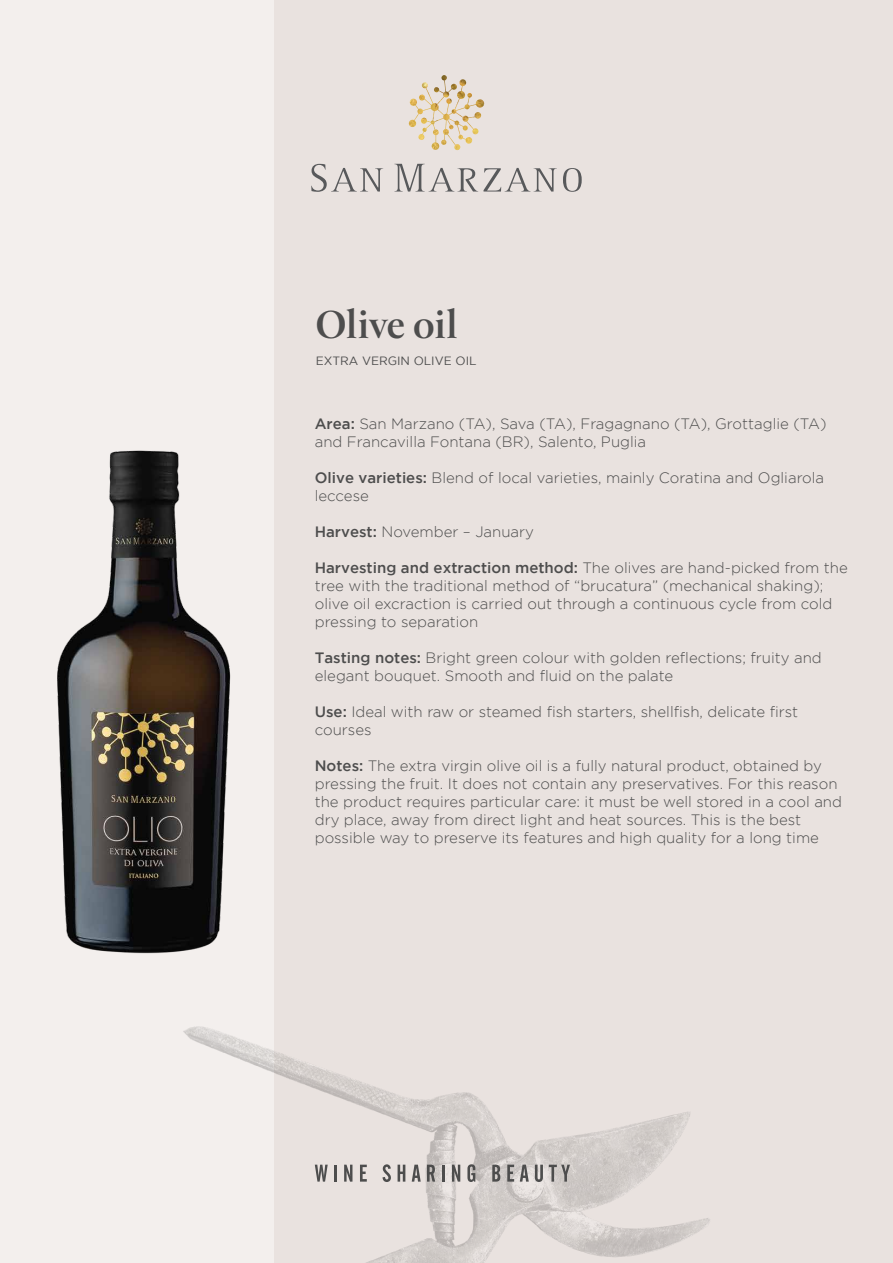
<style>
.page{position:relative;width:893px;height:1263px;background:#fff}
.page>*{position:absolute;margin:0;border:0;box-sizing:border-box;transform-origin:0 0}
.t1{font:600 40.5px "Pona Display";color:#4d4d4d}
.t2{font:300 15px/18px "Gotham";color:#4d4d4d}
.t3{font:12px "Gotham";color:#4d4d4d}
.s1{font-weight:500}
</style>
<div class="page">
<div style="left:275px;top:0;width:618px;height:1263px;background:#e9e2df"></div>
<div style="left:0;top:0;width:442px;height:1263px;background:linear-gradient(to right,#f6f3f2,#e8e1de)"></div>
<svg style="left:563px;top:168px;width:19px;height:24px"></svg>
<svg style="left:311px;top:164px;width:72px;height:28px"></svg>
<svg style="left:394px;top:164px;width:163px;height:28px"></svg>
<img style="left:409px;top:75px;width:51px;height:75px">
<img style="left:170px;top:1017px;width:540px;height:246px">
<svg style="left:315px;top:1165px;width:13px;height:16px"></svg>
<hr style="left:334px;top:1165px;width:3px;height:16px;background:#4d4d4d">
<svg style="left:344px;top:1165px;width:8px;height:16px"></svg>
<svg style="left:360px;top:1165px;width:7px;height:16px"></svg>
<svg style="left:383px;top:1164px;width:8px;height:18px"></svg>
<svg style="left:398px;top:1165px;width:7px;height:16px"></svg>
<svg style="left:412px;top:1165px;width:9px;height:16px"></svg>
<svg style="left:427px;top:1165px;width:8px;height:16px"></svg>
<svg style="left:442px;top:1165px;width:2px;height:16px"></svg>
<svg style="left:452px;top:1165px;width:8px;height:16px"></svg>
<svg style="left:467px;top:1164px;width:8px;height:18px"></svg>
<svg style="left:492px;top:1165px;width:8px;height:16px"></svg>
<svg style="left:507px;top:1165px;width:7px;height:16px"></svg>
<svg style="left:520px;top:1165px;width:9px;height:16px"></svg>
<svg style="left:535px;top:1165px;width:8px;height:17px"></svg>
<svg style="left:549px;top:1165px;width:21px;height:16px"></svg>
<img style="left:45px;top:450px;width:189px;height:504px">
<h1 class="t1" style="left:316px;top:298px;width:144px">Olive oil</h1>
<p class="t3" style="left:316px;top:354px;width:162px">EXTRA VERGIN OLIVE OIL</p>
<p class="t2" style="left:315px;top:415px;width:513px"><span class="s1">Area:</span> San Marzano (TA), Sava (TA), Fragagnano (TA), Grottaglie (TA) and Francavilla Fontana (BR), Salento, Puglia</p>
<p class="t2" style="left:315px;top:469px;width:511px"><span class="s1">Olive varieties:</span> Blend of local varieties, mainly Coratina and Ogliarola leccese</p>
<p class="t2" style="left:315px;top:523px;width:221px"><span class="s1">Harvest:</span> November – January</p>
<p class="t2" style="left:315px;top:559px;width:534px"><span class="s1">Harvesting and extraction method:</span> The olives are hand-picked from the tree with the traditional method of “brucatura” (mechanical shaking); olive oil excraction is carried out through a continuous cycle from cold pressing to separation</p>
<p class="t2" style="left:315px;top:649px;width:509px"><span class="s1">Tasting notes:</span> Bright green colour with golden reflections; fruity and elegant bouquet. Smooth and fluid on the palate</p>
<p class="t2" style="left:315px;top:703px;width:485px"><span class="s1">Use:</span> Ideal with raw or steamed fish starters, shellfish, delicate first courses</p>
<p class="t2" style="left:315px;top:757px;width:529px"><span class="s1">Notes:</span> The extra virgin olive oil is a fully natural product, obtained by pressing the fruit. It does not contain any preservatives. For this reason the product requires particular care: it must be well stored in a cool and dry place, away from direct light and heat sources. This is the best possible way to preserve its features and high quality for a long time</p>
</div>
